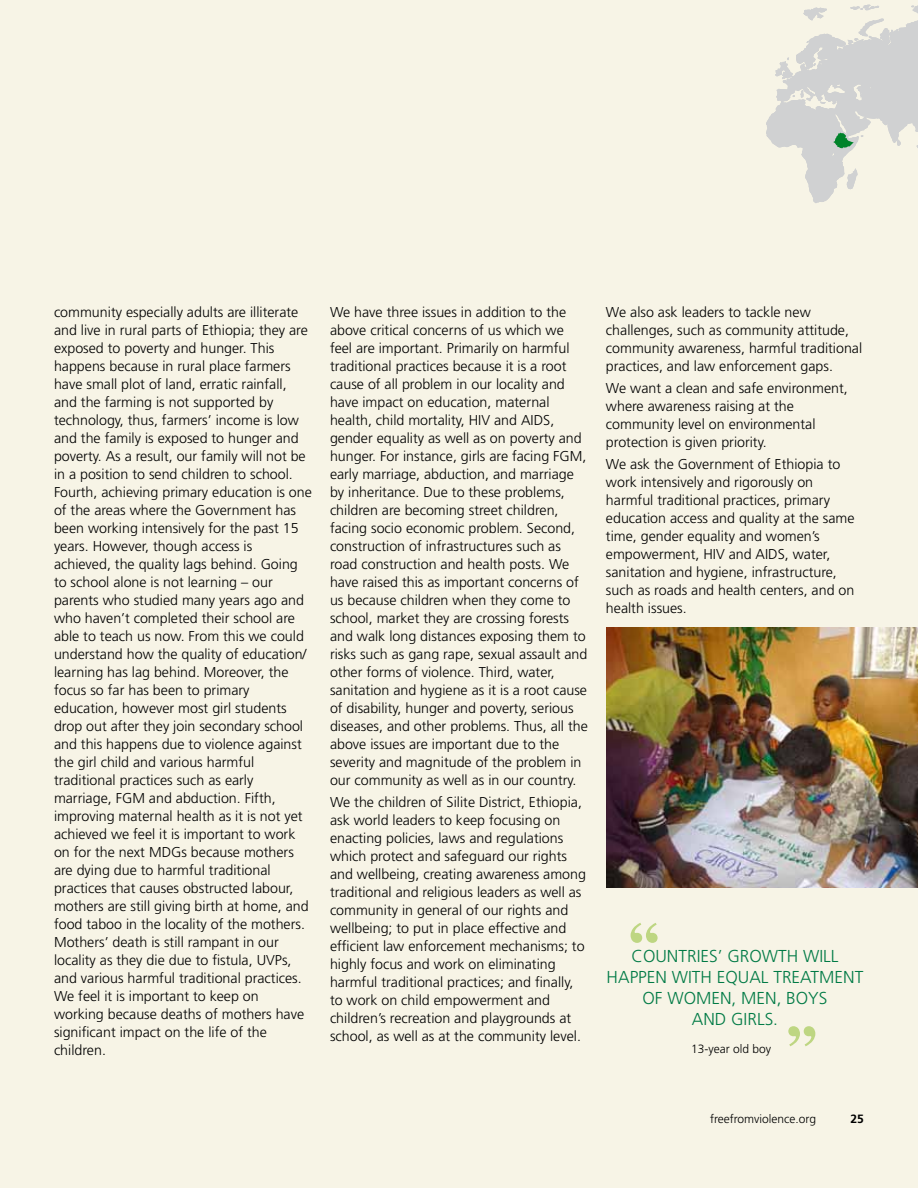
<style>
.page{position:relative;width:918px;height:1188px;background:#f7f4e6}
.page>*{position:absolute;margin:0;border:0;box-sizing:border-box;transform-origin:0 0}
.t1{font:700 60.3px "Century Schoolbook";color:#bed682}
.t2{font:300 17.25px "Frutiger";color:#007a45}
.t3{font:300 14.25px/18px "Frutiger";color:#000}
.t4{font:300 12px "Frutiger";color:#000}
.t5{font:700 12px "Frutiger";color:#000}
</style>
<div class="page">
<img style="left:606px;top:628px;width:312px;height:260px">
<svg style="left:766px;top:4px;width:152px;height:199px"></svg>
<div style="left:724px;top:0;width:55px;height:58px;background:#f7f4e6"></div>
<p class="t3" style="left:54px;top:303px;width:259px">community especially adults are illiterate and live in rural parts of Ethiopia; they are exposed to poverty and hunger. This happens because in rural place farmers have small plot of land, erratic rainfall, and the farming is not supported by technology, thus, farmers’ income is low and the family is exposed to hunger and poverty. As a result, our family will not be in a position to send children to school.<br>Fourth, achieving primary education is one of the areas where the Government has been working intensively for the past 15 years. However, though access is achieved, the quality lags behind. Going to school alone is not learning – our parents who studied many years ago and who haven’t completed their school are able to teach us now. From this we could understand how the quality of education/ learning has lag behind. Moreover, the focus so far has been to primary education, however most girl students drop out after they join secondary school and this happens due to violence against the girl child and various harmful traditional practices such as early marriage, FGM and abduction. Fifth, improving maternal health as it is not yet achieved we feel it is important to work on for the next MDGs because mothers are dying due to harmful traditional practices that causes obstructed labour, mothers are still giving birth at home, and food taboo in the locality of the mothers.<br>Mothers’ death is still rampant in our locality as they die due to fistula, UVPs, and various harmful traditional practices.<br>We feel it is important to keep on working because deaths of mothers have significant impact on the life of the children.</p>
<p class="t3" style="left:330px;top:303px;width:259px">We have three issues in addition to the above critical concerns of us which we feel are important. Primarily on harmful traditional practices because it is a root cause of all problem in our locality and have impact on education, maternal health, child mortality, HIV and AIDS, gender equality as well as on poverty and hunger. For instance, girls are facing FGM, early marriage, abduction, and marriage by inheritance. Due to these problems, children are becoming street children, facing socio economic problem. Second, construction of infrastructures such as road construction and health posts. We have raised this as important concerns of us because children when they come to school, market they are crossing forests and walk long distances exposing them to risks such as gang rape, sexual assault and other forms of violence. Third, water, sanitation and hygiene as it is a root cause of disability, hunger and poverty, serious diseases, and other problems. Thus, all the above issues are important due to the severity and magnitude of the problem in our community as well as in our country.</p>
<p class="t3" style="left:330px;top:793px;width:258px">We the children of Silite District, Ethiopia, ask world leaders to keep focusing on enacting policies, laws and regulations which protect and safeguard our rights and wellbeing, creating awareness among traditional and religious leaders as well as community in general of our rights and wellbeing; to put in place effective and efficient law enforcement mechanisms; to highly focus and work on eliminating harmful traditional practices; and finally, to work on child empowerment and children’s recreation and playgrounds at school, as well as at the community level.</p>
<p class="t3" style="left:606px;top:303px;width:258px">We also ask leaders to tackle new challenges, such as community attitude, community awareness, harmful traditional practices, and law enforcement gaps.</p>
<p class="t3" style="left:606px;top:379px;width:243px">We want a clean and safe environment, where awareness raising at the community level on environmental protection is given priority.</p>
<p class="t3" style="left:606px;top:456px;width:250px">We ask the Government of Ethiopia to work intensively and rigorously on harmful traditional practices, primary education access and quality at the same time, gender equality and women’s empowerment, HIV and AIDS, water, sanitation and hygiene, infrastructure, such as roads and health centers, and on health issues.</p>
<h1 class="t1" style="left:630px;top:909px;width:31px">“</h1>
<p class="t2" style="left:632px;top:946px;width:22px">Countries</p>
<p class="t2" style="left:718px;top:946px;width:22px">’ growth</p>
<p class="t2" style="left:803px;top:946px;width:10px">will</p>
<p class="t2" style="left:607px;top:967px;width:11px">happen</p>
<p class="t2" style="left:672px;top:967px;width:11px">with</p>
<p class="t2" style="left:717px;top:967px;width:12px">equal</p>
<p class="t2" style="left:773px;top:967px;width:11px">treatment</p>
<p class="t2" style="left:643px;top:988px;width:39px">of women</p>
<p class="t2" style="left:732px;top:988px;width:22px">, men</p>
<p class="t2" style="left:777px;top:988px;width:21px">, boys</p>
<p class="t2" style="left:692px;top:1009px;width:13px">and</p>
<p class="t2" style="left:731px;top:1009px;width:10px">girls</p>
<p class="t2" style="left:773px;top:1009px;width:6px">.</p>
<h1 class="t1" style="left:816px;top:1060px;width:31px;rotate:-180deg">“</h1>
<p class="t4" style="left:691px;top:1042px;width:82px">13-year old boy</p>
<p class="t4" style="left:710px;top:1112px;width:108px">freefromviolence.org</p>
<p class="t5" style="left:851px;top:1112px;width:15px">25</p>
</div>
